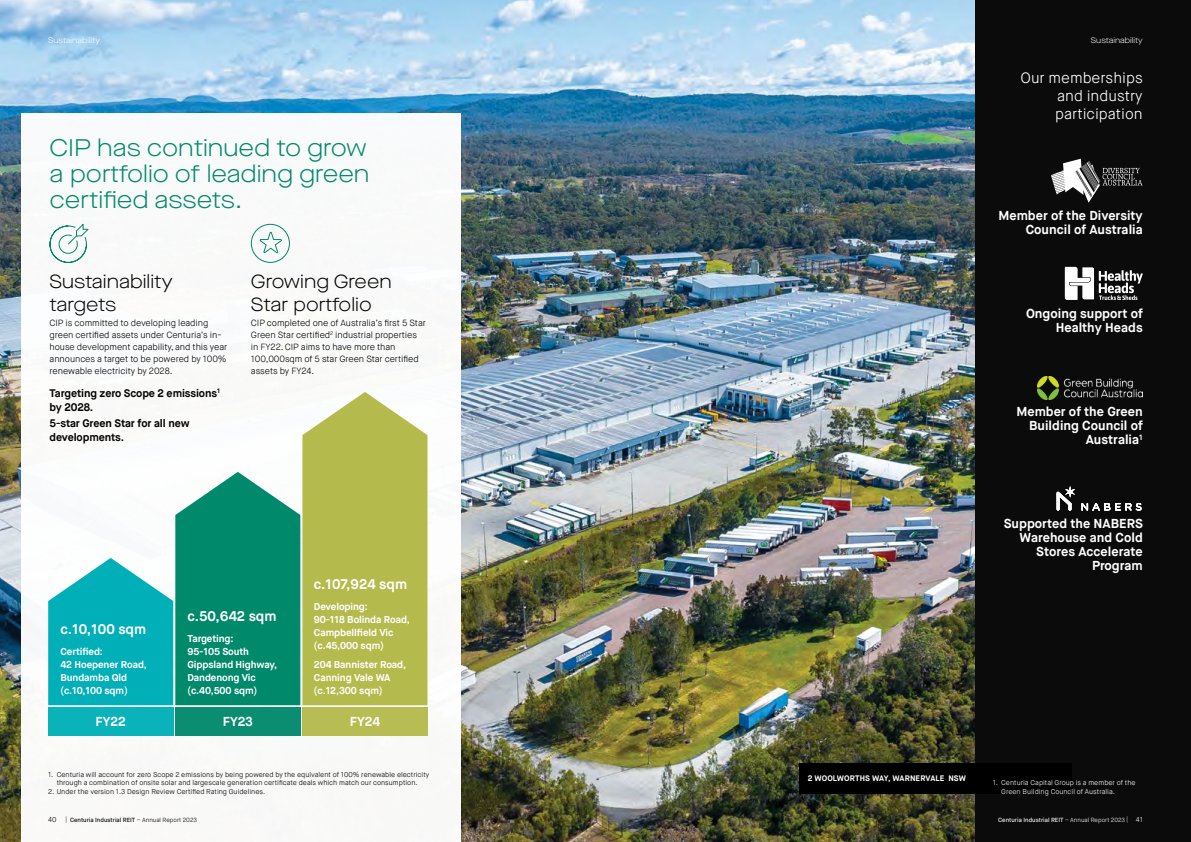
<style>
.page{position:relative;width:1191px;height:842px;background:#fff}
.page>*{position:absolute;margin:0;border:0;box-sizing:border-box;transform-origin:0 0}
.t1{font:300 24px/26px "Maison Neue Extended";color:#00896a;text-align:justify}
.t2{font:300 19px/22.8px "Maison Neue Extended";color:#000}
.t3{font:300 15px/18px "Maison Neue";color:#fff;text-align:justify}
.t4{font:700 14px "Maison Neue";color:#fff}
.t5{font:700 13px/14px "Maison Neue";color:#fff;text-align:right}
.t6{font:700 11px/14px "Maison Neue";letter-spacing:-.01em;color:#000}
.t7{font:700 10px/13px "Maison Neue";letter-spacing:-.01em;color:#fff}
.t8{font:300 9px/12px "Maison Neue";letter-spacing:-.01em;color:#000}
.t9{font:700 8px "Maison Neue";letter-spacing:.01em;color:#fff}
.t10{font:300 8px "Maison Neue Extended";color:#fff}
.t11{font:300 7px/8.4px "Maison Neue";color:#000;text-align:center}
.t12{font:300 7px/8.4px "Maison Neue";color:#fff}
.t13{font:500 6px "Maison Neue";color:#fff}
.t14{font:500 6px "Maison Neue";color:#000}
.s1{font-weight:300}
.s2{font-weight:300;font-size:7px}
</style>
<div class="page">
<div style="left:596px;top:0;width:595px;height:842px;background:#0b0b0b"></div>
<img style="left:0;top:0;width:974px;height:842px">
<div style="left:21px;top:113px;width:440px;height:729px;background:#fff"></div>
<svg style="left:49px;top:223px;width:40px;height:40px"></svg>
<svg style="left:250px;top:224px;width:40px;height:39px"></svg>
<div style="left:799px;top:763px;width:272px;height:30px;background:#000"></div>
<svg style="left:48px;top:392px;width:379px;height:313px"></svg>
<div style="left:48px;top:707px;width:125px;height:29px;background:#0ab2b9"></div>
<div style="left:175px;top:707px;width:125px;height:29px;background:#0a8d70"></div>
<div style="left:302px;top:707px;width:125px;height:29px;background:#b7bc53"></div>
<svg style="left:1051px;top:159px;width:91px;height:44px"></svg>
<img style="left:1037px;top:377px;width:105px;height:22px">
<svg style="left:1081px;top:503px;width:51px;height:8px"></svg>
<svg style="left:1135px;top:503px;width:6px;height:8px"></svg>
<svg style="left:1057px;top:486px;width:18px;height:24px"></svg>
<svg style="left:1056px;top:492px;width:15px;height:19px"></svg>
<svg style="left:1064px;top:266px;width:78px;height:34px"></svg>
<p class="t10" style="left:48px;top:35px;width:53px">Sustainability</p>
<p class="t10" style="left:1091px;top:35px;width:53px">Sustainability</p>
<h1 class="t1" style="left:50px;top:134px;width:321px">CIP has continued to grow a portfolio of leading green certified assets.</h1>
<h2 class="t2" style="left:50px;top:270px;width:125px">Sustainability targets</h2>
<p class="t8" style="left:50px;top:317px;width:179px">CIP is committed to developing leading green certified assets under Centuria’s in&shy;house development capability, and this year announces a target to be powered by 100% renewable electricity by 2028.</p>
<p class="t6" style="left:50px;top:386px;width:172px">Targeting zero Scope 2 emissions<sup>1 </sup>by 2028.</p>
<p class="t6" style="left:50px;top:417px;width:142px">5-star Green Star for all new developments.</p>
<h2 class="t2" style="left:251px;top:270px;width:142px">Growing Green<br>Star portfolio</h2>
<p class="t8" style="left:251px;top:317px;width:176px">CIP completed one of Australia’s first 5 Star Green Star certified<sup>2</sup> industrial properties in FY22. CIP aims to have more than 100,000sqm of 5 star Green Star certified assets by FY24.</p>
<h3 class="t4" style="left:60px;top:620px;width:87px">c.10,100 sqm</h3>
<p class="t7" style="left:60px;top:645px;width:88px">Certified:<br>42 Hoepener Road,<br>Bundamba Qld (c.10,100 sqm)</p>
<h3 class="t4" style="left:187px;top:607px;width:91px">c.50,642 sqm</h3>
<p class="t7" style="left:187px;top:632px;width:91px">Targeting:<br>95-105 South<br>Gippsland Highway,<br>Dandenong Vic (c.40,500 sqm)</p>
<h3 class="t4" style="left:314px;top:575px;width:95px">c.107,924 sqm</h3>
<p class="t7" style="left:314px;top:600px;width:98px">Developing:<br>90-118 Bolinda Road,<br>Campbellfield Vic (c.45,000 sqm)</p>
<p class="t7" style="left:314px;top:658px;width:94px">204 Bannister Road,<br>Canning Vale WA (c.12,300 sqm)</p>
<h3 class="t5" style="left:96px;top:715px;width:32px">FY22</h3>
<h3 class="t5" style="left:223px;top:715px;width:32px">FY23</h3>
<h3 class="t5" style="left:350px;top:715px;width:32px">FY24</h3>
<p class="t11" style="left:48px;top:770px;width:382px">1. Centuria will account for zero Scope 2 emissions by being powered by the equivalent of 100% renewable electricity through a combination of onsite solar and largescale generation certificate deals which match our consumption.</p>
<p class="t11" style="left:48px;top:787px;width:218px">2. Under the version 1.3 Design Review Certified Rating Guidelines.</p>
<p class="t11" style="left:48px;top:815px;width:10px">40</p>
<p class="t14" style="left:65px;top:816px;width:133px"><sup>|</sup> Centuria Industrial REIT <span class="s1">– Annual Report 2023</span></p>
<h3 class="t3" style="left:1055px;top:68px;width:89px;text-indent:-35px">Our memberships and industry participation</h3>
<h3 class="t5" style="left:998px;top:208px;width:146px">Member of the Diversity<br>Council of Australia</h3>
<h3 class="t5" style="left:1026px;top:306px;width:118px">Ongoing support of<br>Healthy Heads</h3>
<h3 class="t5" style="left:1016px;top:404px;width:128px">Member of the Green<br>Building Council of<br>Australia<sup>1</sup></h3>
<h3 class="t5" style="left:1003px;top:517px;width:140px">Supported the NABERS<br>Warehouse and Cold<br>Stores Accelerate<br>Program</h3>
<p class="t9" style="left:807px;top:773px;width:160px">2 WOOLWORTHS WAY, WARNERVALE NSW</p>
<p class="t12" style="left:1001px;top:779px;width:136px;text-indent:-9px">1. Centuria Capital Group is a member of the<br>Green Building Council of Australia.</p>
<p class="t13" style="left:998px;top:816px;width:146px">Centuria Industrial REIT <span class="s1">– Annual Report 2023 </span><sup>|</sup> <span class="s2">41</span></p>
</div>
